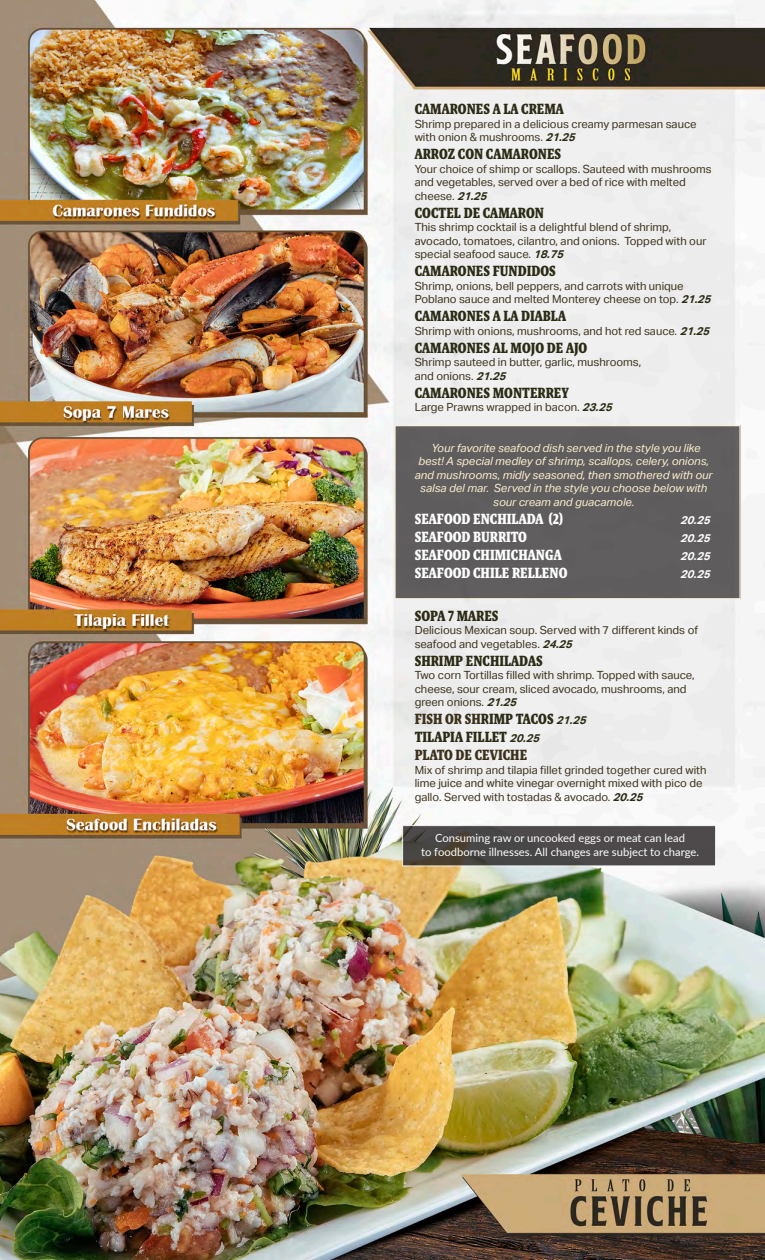
<style>
.page{position:relative;width:765px;height:1260px;background:#fff}
.page>*{position:absolute;margin:0;border:0;box-sizing:border-box;transform-origin:0 0}
.t1{font:700 15px "Malaga Narrow OTCE";color:#2c2b15}
.t2{font:700 15px "Malaga Narrow OTCE";color:#fff}
.t3{font:700 15px "Malaga Narrow OTCE";color:#3b311b}
.t4{font:11.25px/13.5px "Aktiv Grotesk";color:#3b311b}
.t5{font:italic 11.25px/13.5px "Aktiv Grotesk";color:#fef0d0;text-align:center}
.t6{font:11.25px "Lato";color:#fff}
.t7{font:italic 700 11.25px "Aktiv Grotesk";color:#fff}
.s1{font-weight:700;font-style:italic;color:#2c2b15}
.s2{color:#3b311b}
.s3{font-family:"Aktiv Grotesk";font-style:italic;font-size:11.25px}
</style>
<div class="page">
<img style="left:0;top:0;width:765px;height:1260px">
<div style="left:395px;top:426px;width:345px;height:173px;background:#5f5d5d"></div>
<div style="left:394px;top:425px;width:347px;height:174px;border:1px solid #fef0d0"></div>
<svg style="left:404px;top:827px;width:310px;height:37px;background:#4b4746"></svg>
<div style="left:402px;top:825px;width:314px;height:41px;border:1px solid #fff"></div>
<p class="t1" style="left:415px;top:100px;width:151px">CAMARONES A LA CREMA</p>
<p class="t4" style="left:415px;top:117px;width:283px">Shrimp prepared in a delicious creamy parmesan sauce with onion &amp; mushrooms. <span class="s1">21.25</span></p>
<p class="t1" style="left:415px;top:145px;width:148px">ARROZ CON CAMARONES</p>
<p class="t4" style="left:415px;top:162px;width:298px">Your choice of shimp or scallops. Sauteed with mushrooms and vegetables, served over a bed of rice with melted cheese. <span class="s1">21.25</span></p>
<p class="t1" style="left:415px;top:204px;width:131px">COCTEL DE CAMARON</p>
<p class="t4" style="left:415px;top:221px;width:293px">This shrimp cocktail is a delightful blend of shrimp, avocado, tomatoes, cilantro, and onions. Topped with our special seafood sauce. <span class="s1">18.75</span></p>
<p class="t1" style="left:415px;top:262px;width:143px">CAMARONES FUNDIDOS</p>
<p class="t4" style="left:415px;top:279px;width:304px">Shrimp, onions, bell peppers, and carrots with unique<br>Poblano sauce and melted Monterey cheese on top. <span class="s1">21.25</span></p>
<p class="t1" style="left:415px;top:307px;width:153px">CAMARONES A LA DIABLA</p>
<p class="t4" style="left:415px;top:324px;width:302px">Shrimp with onions, mushrooms, and hot red sauce. <span class="s1">21.25</span></p>
<p class="t1" style="left:415px;top:339px;width:174px">CAMARONES AL MOJO DE AJO</p>
<p class="t4" style="left:415px;top:356px;width:228px">Shrimp sauteed in butter, garlic, mushrooms,</p>
<p class="t4" style="left:415px;top:369px;width:99px">and onions. <span class="s1">21.25</span></p>
<p class="t1" style="left:415px;top:384px;width:156px">CAMARONES MONTERREY</p>
<p class="t4" style="left:415px;top:401px;width:205px">Large Prawns wrapped in bacon. <span class="s1">23.25</span></p>
<p class="t5" style="left:415px;top:441px;width:299px">Your favorite seafood dish served in the style you like<br>best! A special medley of shrimp, scallops, celery, onions, and mushrooms, midly seasoned, then smothered with our salsa del mar. Served in the style you choose below with sour cream and guacamole.</p>
<p class="t2" style="left:415px;top:510px;width:150px">SEAFOOD ENCHILADA (2)</p>
<p class="t7" style="left:680px;top:513px;width:37px">20.25</p>
<p class="t2" style="left:415px;top:528px;width:114px">SEAFOOD BURRITO</p>
<p class="t7" style="left:680px;top:531px;width:37px">20.25</p>
<p class="t2" style="left:415px;top:546px;width:149px">SEAFOOD CHIMICHANGA</p>
<p class="t7" style="left:680px;top:549px;width:37px">20.25</p>
<p class="t2" style="left:415px;top:564px;width:154px">SEAFOOD CHILE RELLENO</p>
<p class="t7" style="left:680px;top:567px;width:37px">20.25</p>
<p class="t1" style="left:415px;top:607px;width:85px">SOPA 7 MARES</p>
<p class="t4" style="left:415px;top:624px;width:285px">Delicious Mexican soup. Served with 7 different kinds of seafood and vegetables. <span class="s1">24.25</span></p>
<p class="t1" style="left:415px;top:652px;width:130px">SHRIMP ENCHILADAS</p>
<p class="t4" style="left:415px;top:669px;width:281px">Two corn Tortillas filled with shrimp. Topped with sauce, cheese, sour cream, sliced avocado, mushrooms, and green onions. <span class="s1">21.25</span></p>
<p class="t1" style="left:415px;top:710px;width:179px"><span class="s2">FISH OR SH</span>RIMP TACOS <span class="s3">21.25</span></p>
<p class="t1" style="left:415px;top:728px;width:132px">TILAPIA FILLET <span class="s3">20.25</span></p>
<p class="t3" style="left:415px;top:746px;width:114px">PLATO DE CEVICHE</p>
<p class="t4" style="left:415px;top:763px;width:293px">Mix of shrimp and tilapia fillet grinded together cured with lime juice and white vinegar overnight mixed with pico de gallo. Served with tostadas &amp; avocado. <span class="s1">20.25</span></p>
<p class="t6" style="left:435px;top:830px;width:252px">Consuming raw or uncooked eggs or meat can lead</p>
<p class="t6" style="left:421px;top:843px;width:280px">to foodborne illnesses. All changes are subject to charge.</p>
</div>
